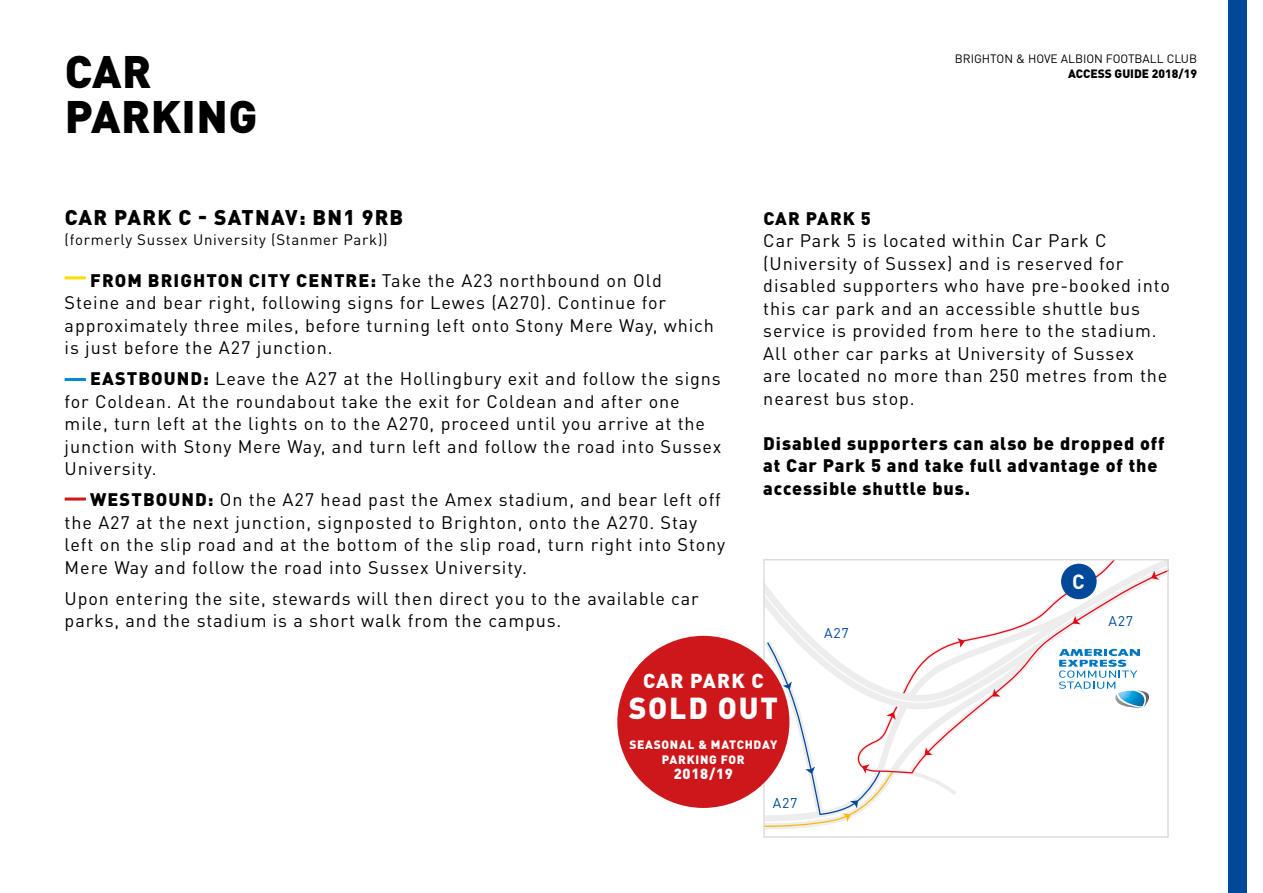
<style>
.page{position:relative;width:1263px;height:893px;background:#fff}
.page>*{position:absolute;margin:0;border:0;box-sizing:border-box;transform-origin:0 0}
.t1{font:900 45px/45px "DIN Pro";letter-spacing:.01em;color:#000}
.t2{font:900 30px "DIN Pro";letter-spacing:.06em;color:#fff}
.t3{font:900 21px "DIN Pro";letter-spacing:.06em;color:#000}
.t4{font:700 20.4px "DIN Pro";color:#fff}
.t5{font:900 19.95px "DIN Pro";letter-spacing:.06em;color:#fff}
.t6{font:18px/22.5px "DIN Pro";letter-spacing:.05em;color:#000}
.t7{font:900 18px/22.5px "DIN Pro";letter-spacing:.05em;color:#000}
.t8{font:15px "DIN Pro";letter-spacing:.05em;color:#000}
.t9{font:900 14.55px "DIN Pro";letter-spacing:.05em;color:#fff}
.t10{font:13.95px "DIN Pro";letter-spacing:.05em;color:#00489a}
.t11{font:12px "DIN Pro";color:#000}
.t12{font:900 12px/15px "DIN Pro";letter-spacing:.06em;color:#fff;text-align:center}
.t13{font:900 12px "DIN Pro";color:#000}
.s1{font-weight:900}
</style>
<div class="page">
<div style="left:1228px;top:0;width:19px;height:893px;background:#00489a"></div>
<svg style="left:765px;top:561px;width:402px;height:75px"></svg>
<svg style="left:857px;top:563px;width:310px;height:211px"></svg>
<svg style="left:765px;top:636px;width:131px;height:191px"></svg>
<svg style="left:902px;top:560px;width:257px;height:220px"></svg>
<div style="left:1061px;top:564px;width:35px;height:35px;background:#00489a;border-radius:50%"></div>
<hr style="left:65px;top:276px;width:21px;height:3px;background:#fd0">
<hr style="left:65px;top:378px;width:21px;height:3px;background:#008bd2">
<hr style="left:65px;top:497px;width:21px;height:3px;background:#cd171a">
<div style="left:617px;top:636px;width:172px;height:172px;background:#cd171a;border-radius:50%"></div>
<h1 class="t1" style="left:65px;top:48px;width:194px">CAR<br>PARKING</h1>
<p class="t3" style="left:65px;top:203px;width:340px">CAR PARK C - SATNAV: BN1 9RB</p>
<p class="t8" style="left:65px;top:229px;width:325px">(formerly Sussex University (Stanmer Park))</p>
<p class="t6" style="left:65px;top:268px;width:651px;text-indent:26px"><span class="s1">FROM BRIGHTON CITY CENTRE:</span> Take the A23 northbound on Old Steine and bear right, following signs for Lewes (A270). Continue for approximately three miles, before turning left onto Stony Mere Way, which is just before the A27 junction.</p>
<p class="t6" style="left:65px;top:367px;width:658px;text-indent:26px"><span class="s1">EASTBOUND:</span> Leave the A27 at the Hollingbury exit and follow the signs for Coldean. At the roundabout take the exit for Coldean and after one mile, turn left at the lights on to the A270, proceed until you arrive at the junction with Stony Mere Way, and turn left and follow the road into Sussex University.</p>
<p class="t6" style="left:65px;top:488px;width:662px;text-indent:26px"><span class="s1">WESTBOUND:</span> On the A27 head past the Amex stadium, and bear left off the A27 at the next junction, signposted to Brighton, onto the A270. Stay left on the slip road and at the bottom of the slip road, turn right into Stony Mere Way and follow the road into Sussex University.</p>
<p class="t6" style="left:65px;top:586px;width:636px">Upon entering the site, stewards will then direct you to the available car parks, and the stadium is a short walk from the campus.</p>
<p class="t11" style="left:955px;top:51px;width:244px">BRIGHTON &amp; HOVE ALBION FOOTBALL CLUB</p>
<p class="t13" style="left:1068px;top:65px;width:130px">ACCESS GUIDE 2018/19</p>
<p class="t7" style="left:763px;top:206px;width:109px">CAR PARK 5</p>
<p class="t6" style="left:763px;top:229px;width:408px">Car Park 5 is located within Car Park C (University of Sussex) and is reserved for disabled supporters who have pre-booked into this car park and an accessible shuttle bus service is provided from here to the stadium.<br>All other car parks at University of Sussex<br>are located no more than 250 metres from the nearest bus stop.</p>
<p class="t7" style="left:763px;top:431px;width:403px">Disabled supporters can also be dropped off at Car Park 5 and take full advantage of the accessible shuttle bus.</p>
<p class="t10" style="left:824px;top:623px;width:26px">A27</p>
<p class="t4" style="left:1072px;top:567px;width:14px">C</p>
<p class="t10" style="left:1109px;top:611px;width:26px">A27</p>
<p class="t5" style="left:643px;top:667px;width:122px">CAR PARK C</p>
<h2 class="t2" style="left:629px;top:688px;width:151px">SOLD OUT</h2>
<p class="t12" style="left:629px;top:736px;width:150px">SEASONAL &amp; MATCHDAY<br>PARKING FOR</p>
<p class="t9" style="left:674px;top:764px;width:61px">2018/19</p>
<p class="t10" style="left:773px;top:793px;width:26px">A27</p>
</div>
